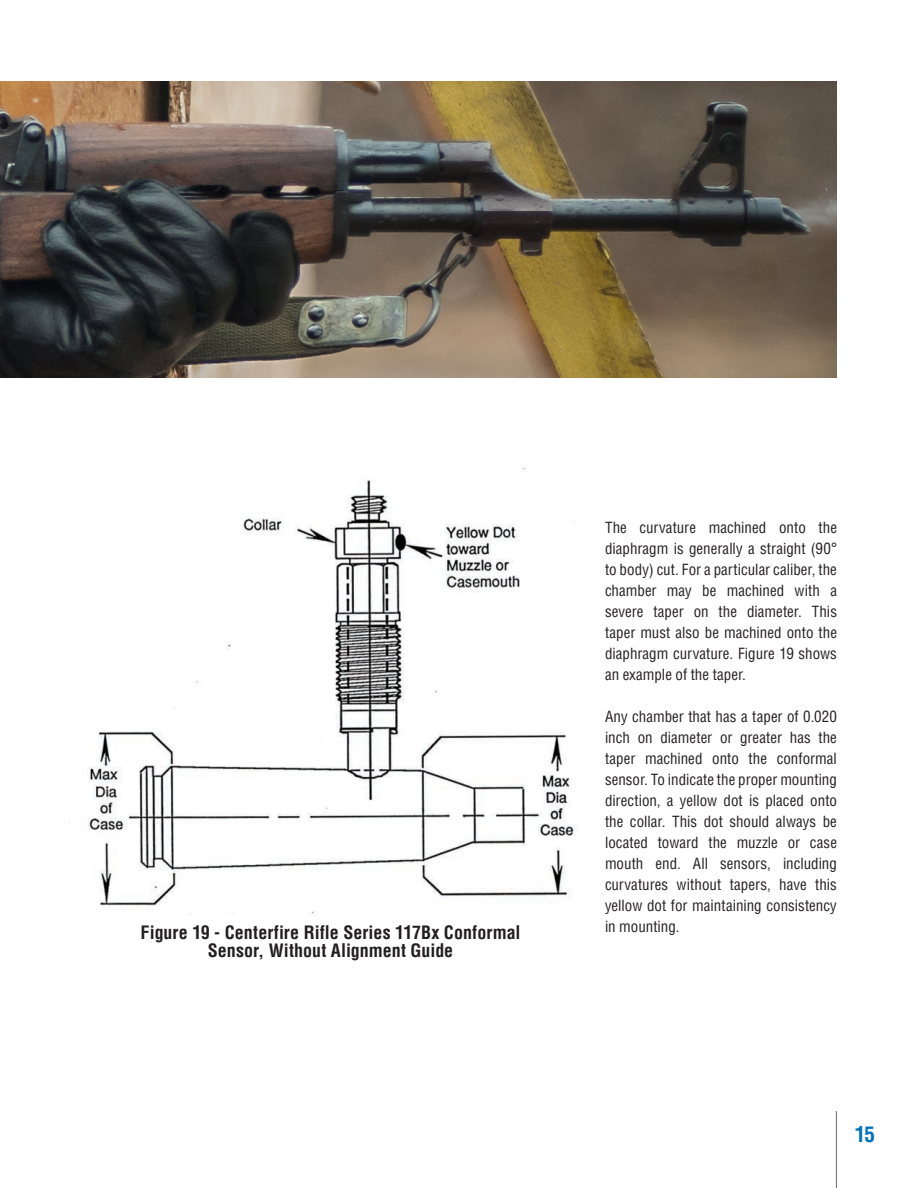
<style>
.page{position:relative;width:918px;height:1188px;background:#fff}
.page>*{position:absolute;margin:0;border:0;box-sizing:border-box;transform-origin:0 0}
.t1{font:700 condensed 21px "Helvetica LT Pro";color:#0072bc}
.t2{font:700 condensed 18px/18px "Helvetica LT Pro";color:#231f20;text-align:center}
.Body_copy{font:condensed 15px/21px "Helvetica LT Pro";color:#231f20;text-align:justify}
</style>
<div class="page">
<hr style="left:836px;top:1111px;width:1px;height:77px;background:#76787b">
<img style="left:69px;top:468px;width:508px;height:447px">
<img style="left:0;top:81px;width:837px;height:297px">
<p class="t2" style="left:141px;top:923px;width:381px">Figure 19 - Centerfire Rifle Series 117Bx Conformal<br>Sensor, Without Alignment Guide</p>
<p class="Body_copy" style="left:605px;top:517px;width:234px">The curvature machined onto the diaphragm is generally a straight (90° to body) cut. For a particular caliber, the</p>
<p class="Body_copy" style="left:605px;top:580px;width:234px">chamber may be machined with a severe taper on the diameter. This taper must also be machined onto the diaphragm curvature. Figure 19 shows an example of the taper.</p>
<p class="Body_copy" style="left:605px;top:706px;width:234px">Any chamber that has a taper of 0.020 inch on diameter or greater has the taper machined onto the conformal sensor. To indicate the proper mounting direction, a yellow dot is placed onto the collar. This dot should always be located toward the muzzle or case mouth end. All sensors, including curvatures without tapers, have this yellow dot for maintaining consistency in mounting.</p>
<h1 class="t1" style="left:855px;top:1120px;width:22px">15</h1>
</div>
